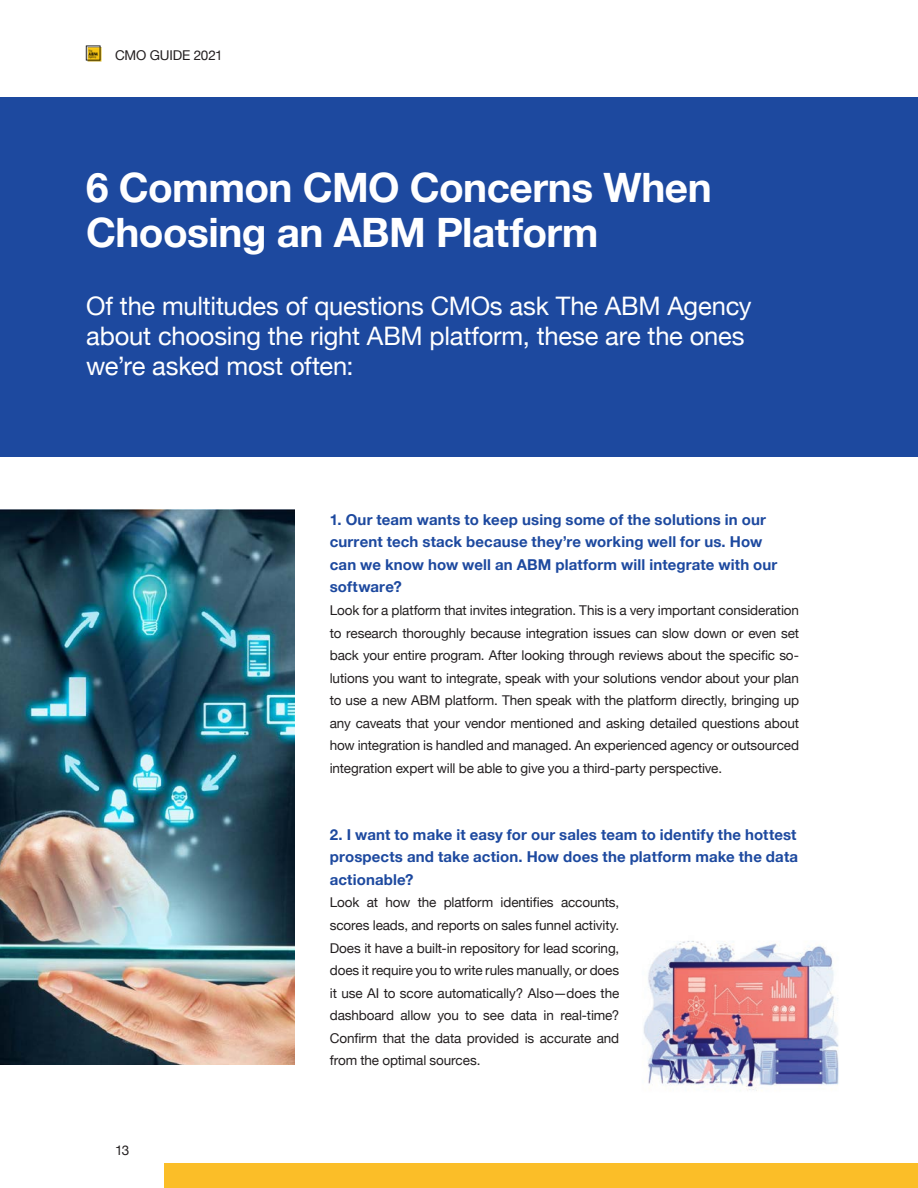
<style>
.page{position:relative;width:918px;height:1188px;background:#fff}
.page>*{position:absolute;margin:0;border:0;box-sizing:border-box;transform-origin:0 0}
.Headline_27_25_Left{font:700 40.5px/45px "Helvetica Neue";letter-spacing:-.015em;color:#fff}
.Headline_17_20_Left{font:25.5px/30px "Helvetica Neue";letter-spacing:-.01em;color:#fff}
.Headlines_Copy_Text{font:700 15px/22.5px "Helvetica Neue";letter-spacing:.01em;color:#1d499f}
.Copy_Text_09_14_Full{font:13.5px/22.5px "Helvetica Neue";letter-spacing:-.01em;color:#231f20;text-align:justify}
</style>
<div class="page">
<img style="left:86px;top:45px;width:15px;height:16px">
<div style="left:164px;top:1163px;width:754px;height:25px;background:#fbbe28"></div>
<div style="left:0;top:97px;width:918px;height:360px;background:#1d499f"></div>
<img style="left:643px;top:941px;width:196px;height:150px">
<img style="left:0;top:510px;width:294px;height:555px">
<p class="Copy_Text_09_14_Full" style="left:115px;top:45px;width:109px">CMO GUIDE 2021</p>
<p class="Headline_27_25_Left" style="left:86px;top:167px;width:627px">6 Common CMO Concerns When<br>Choosing an ABM Platform</p>
<p class="Headline_17_20_Left" style="left:86px;top:292px;width:667px">Of the multitudes of questions CMOs ask The ABM Agency about choosing the right ABM platform, these are the ones we’re asked most often:</p>
<p class="Headlines_Copy_Text" style="left:330px;top:509px;width:449px">1. Our team wants to keep using some of the solutions in our current tech stack because they’re working well for us. How can we know how well an ABM platform will integrate with our software?</p>
<p class="Copy_Text_09_14_Full" style="left:330px;top:600px;width:471px">Look for a platform that invites integration. This is a very important consideration to research thoroughly because integration issues can slow down or even set back your entire program. After looking through reviews about the specific so&shy;lutions you want to integrate, speak with your solutions vendor about your plan to use a new ABM platform. Then speak with the platform directly, bringing up any caveats that your vendor mentioned and asking detailed questions about how integration is handled and managed. An experienced agency or outsourced integration expert will be able to give you a third-party perspective.</p>
<p class="Copy_Text_09_14_Full" style="left:115px;top:1140px;width:16px">13</p>
<p class="Headlines_Copy_Text" style="left:330px;top:824px;width:470px;text-align:justify">2. I want to make it easy for our sales team to identify the hottest prospects and take action. How does the platform make the data actionable?</p>
<p class="Copy_Text_09_14_Full" style="left:330px;top:892px;width:291px">Look at how the platform identifies accounts, scores leads, and reports on sales funnel activity.<br>Does it have a built-in repository for lead scoring, does it require you to write rules manually, or does it use AI to score automatically? Also—does the dashboard allow you to see data in real-time?<br>Confirm that the data provided is accurate and from the optimal sources.</p>
</div>
